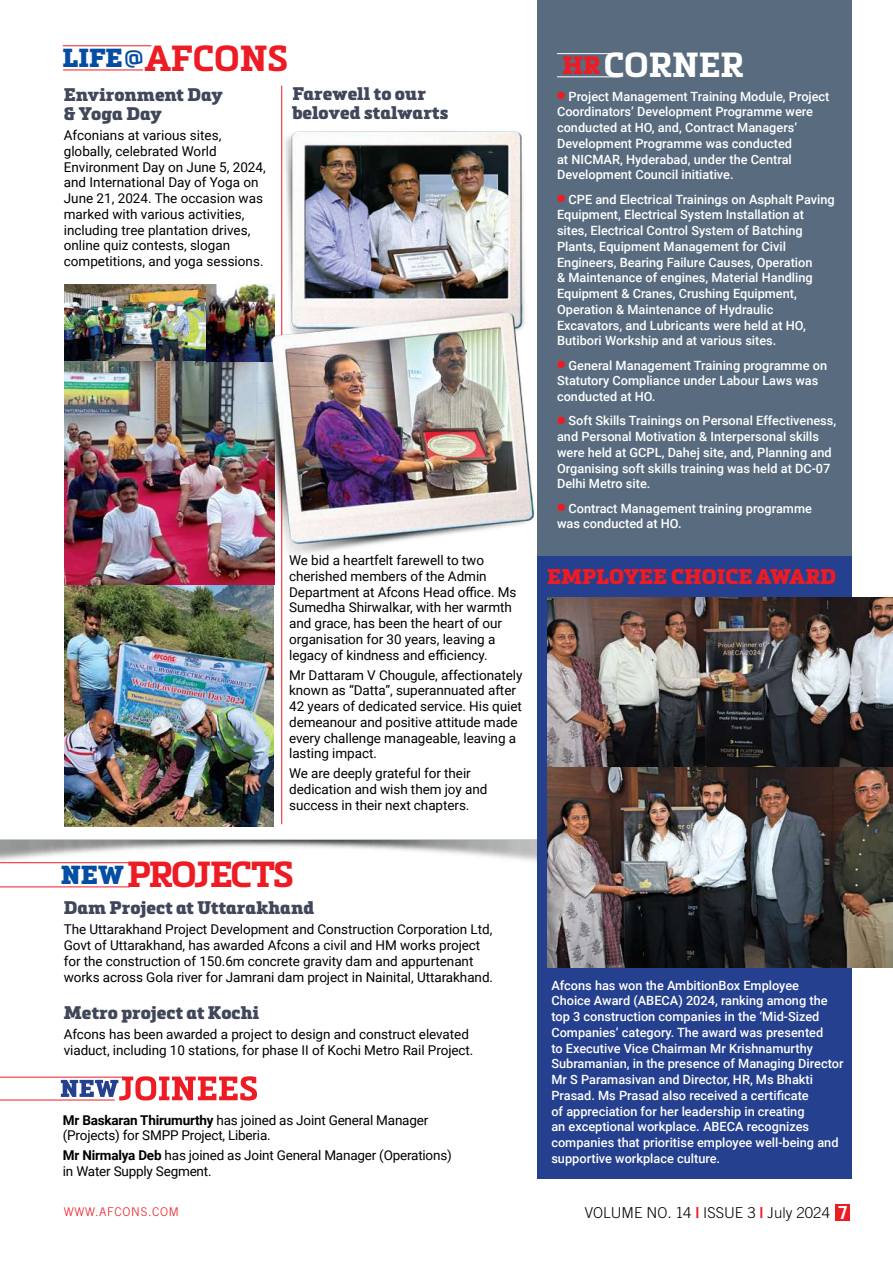
<style>
.page{position:relative;width:893px;height:1263px;background:#fff}
.page>*{position:absolute;margin:0;border:0;box-sizing:border-box;transform-origin:0 0}
.t1{font:700 35.7px "Metronic Slab Pro";letter-spacing:-.06em;color:#ed1c24}
.t2{font:700 35.7px "Metronic Slab Pro";letter-spacing:-.02em;color:#ed1c24}
.t3{font:700 34.35px "Metronic Slab Pro";color:#fff}
.t4{font:900 21px "Metronic Slab Pro";color:#ed1c24}
.t5{font:900 18px/19.5px "Metronic Slab Pro";letter-spacing:.005em;color:#41475a}
.t6{font:300 15px "Trade Gothic";color:#000}
.t7{font:13.5px/15.8px "Roboto";letter-spacing:-.005em;color:#000}
.t8{font:500 12.75px/15.8px "Roboto";color:#fff}
.t9{font:300 12px "Trade Gothic";letter-spacing:.06em;color:#ed1c24}
.s1{font-weight:900;font-size:25.65px;color:#034ea2}
.s2{font-weight:900;font-style:italic;font-size:19.65px;color:#034ea2}
.s3{font-weight:700}
.s4{font-weight:900;font-size:24.75px;color:#ed1c24}
.s5{color:#ed1c24}
.s6{font-weight:700;color:#ed1c24}
.s7{font-weight:700;font-size:18px;color:#fff}
</style>
<div class="page">
<img style="left:0;top:513px;width:537px;height:351px">
<hr style="left:281px;top:86px;width:1px;height:738px;background:#ed1c24">
<div style="left:836px;top:1204px;width:14px;height:16px;background:#ed1c24"></div>
<hr style="left:0;top:887px;width:129px;height:1px;background:#ed1c24">
<hr style="left:0;top:862px;width:131px;height:1px;background:#ed1c24">
<hr style="left:0;top:1100px;width:115px;height:1px;background:#ed1c24">
<hr style="left:0;top:1077px;width:123px;height:1px;background:#ed1c24">
<svg style="left:61px;top:1076px;width:196px;height:25px"></svg>
<hr style="left:63px;top:70px;width:80px;height:1px;background:#ed1c24">
<hr style="left:63px;top:45px;width:88px;height:1px;background:#ed1c24">
<img style="left:65px;top:284px;width:209px;height:542px">
<div style="left:537px;top:0;width:315px;height:1178px;background:#596c7f"></div>
<hr style="left:557px;top:77px;width:63px;height:1px;background:#fff">
<hr style="left:557px;top:53px;width:64px;height:1px;background:#fff">
<div style="left:537px;top:556px;width:315px;height:622px;background:#25408f"></div>
<img style="left:547px;top:597px;width:346px;height:170px">
<img style="left:547px;top:767px;width:346px;height:200px">
<img style="left:203px;top:96px;width:364px;height:509px">
<h1 class="t2" style="left:63px;top:35px;width:227px"><span class="s1">life</span><span class="s2">@</span>AFCONS</h1>
<h3 class="t5" style="left:64px;top:85px;width:160px">Environment Day &amp; Yoga Day</h3>
<p class="t7" style="left:64px;top:127px;width:203px">Afconians at various sites, globally, celebrated World<br>Environment Day on June 5, 2024, and International Day of Yoga on<br>June 21, 2024. The occasion was marked with various activities, including tree plantation drives, online quiz contests, slogan competitions, and yoga sessions.</p>
<h3 class="t5" style="left:292px;top:84px;width:157px">Farewell to our beloved stalwarts</h3>
<p class="t7" style="left:289px;top:552px;width:229px">We bid a heartfelt farewell to two cherished members of the Admin Department at Afcons Head office. Ms Sumedha Shirwalkar, with her warmth and grace, has been the heart of our organisation for 30 years, leaving a legacy of kindness and efficiency.</p>
<p class="t7" style="left:289px;top:666px;width:235px">Mr Dattaram V Chougule, affectionately known as “Datta”, superannuated after 42 years of dedicated service. His quiet demeanour and positive attitude made every challenge manageable, leaving a lasting impact.</p>
<p class="t7" style="left:289px;top:765px;width:200px">We are deeply grateful for their dedication and wish them joy and success in their next chapters.</p>
<h1 class="t1" style="left:61px;top:852px;width:235px"><span class="s1">NEW</span> PROJECTS</h1>
<h3 class="t5" style="left:64px;top:898px;width:252px">Dam Project at Uttarakhand</h3>
<p class="t7" style="left:64px;top:921px;width:431px">The Uttarakhand Project Development and Construction Corporation Ltd, Govt of Uttarakhand, has awarded Afcons a civil and HM works project for the construction of 150.6m concrete gravity dam and appurtenant works across Gola river for Jamrani dam project in Nainital, Uttarakhand.</p>
<h3 class="t5" style="left:64px;top:1003px;width:197px">Metro project at Kochi</h3>
<p class="t7" style="left:64px;top:1026px;width:411px">Afcons has been awarded a project to design and construct elevated viaduct, including 10 stations, for phase II of Kochi Metro Rail Project.</p>
<p class="t7" style="left:63px;top:1111px;width:367px"><span class="s3">Mr Baskaran Thirumurthy</span> has joined as Joint General Manager (Projects) for SMPP Project, Liberia.</p>
<p class="t7" style="left:63px;top:1147px;width:390px"><span class="s3">Mr Nirmalya Deb</span> has joined as Joint General Manager (Operations) in Water Supply Segment.</p>
<h2 class="t3" style="left:562px;top:43px;width:183px"><span class="s4">hr</span>CORNER</h2>
<p class="t8" style="left:557px;top:88px;width:274px"><span class="s5">●</span> Project Management Training Module, Project Coordinators’ Development Programme were conducted at HO, and, Contract Managers’ Development Programme was conducted<br>at NICMAR, Hyderabad, under the Central Development Council initiative.</p>
<p class="t8" style="left:557px;top:191px;width:279px"><span class="s5">●</span> CPE and Electrical Trainings on Asphalt Paving Equipment, Electrical System Installation at sites, Electrical Control System of Batching Plants, Equipment Management for Civil Engineers, Bearing Failure Causes, Operation<br>&amp; Maintenance of engines, Material Handling Equipment &amp; Cranes, Crushing Equipment, Operation &amp; Maintenance of Hydraulic Excavators, and Lubricants were held at HO, Butibori Workship and at various sites.</p>
<p class="t8" style="left:557px;top:357px;width:272px"><span class="s5">●</span> General Management Training programme on<br>Statutory Compliance under Labour Laws was conducted at HO.</p>
<p class="t8" style="left:557px;top:412px;width:281px"><span class="s5">●</span> Soft Skills Trainings on Personal Effectiveness, and Personal Motivation &amp; Interpersonal skills were held at GCPL, Dahej site, and, Planning and Organising soft skills training was held at DC-07<br>Delhi Metro site.</p>
<p class="t8" style="left:557px;top:500px;width:256px"><span class="s5">●</span> Contract Management training programme was conducted at HO.</p>
<h3 class="t4" style="left:547px;top:564px;width:92px">Employee</h3>
<h3 class="t4" style="left:671px;top:564px;width:163px">Choice Award</h3>
<p class="t8" style="left:551px;top:977px;width:294px">Afcons has won the AmbitionBox Employee<br>Choice Award (ABECA) 2024, ranking among the top 3 construction companies in the ‘Mid-Sized Companies’ category. The award was presented<br>to Executive Vice Chairman Mr Krishnamurthy Subramanian, in the presence of Managing Director Mr S Paramasivan and Director, HR, Ms Bhakti Prasad. Ms Prasad also received a certificate<br>of appreciation for her leadership in creating<br>an exceptional workplace. ABECA recognizes companies that prioritise employee well-being and supportive workplace culture.</p>
<p class="t9" style="left:64px;top:1204px;width:117px">WWW.AFCONS.COM</p>
<p class="t6" style="left:585px;top:1204px;width:265px">VOLUME NO. 14 <span class="s6">|</span> ISSUE 3 <span class="s6">|</span> July 2024 <span class="s7">7</span></p>
</div>
